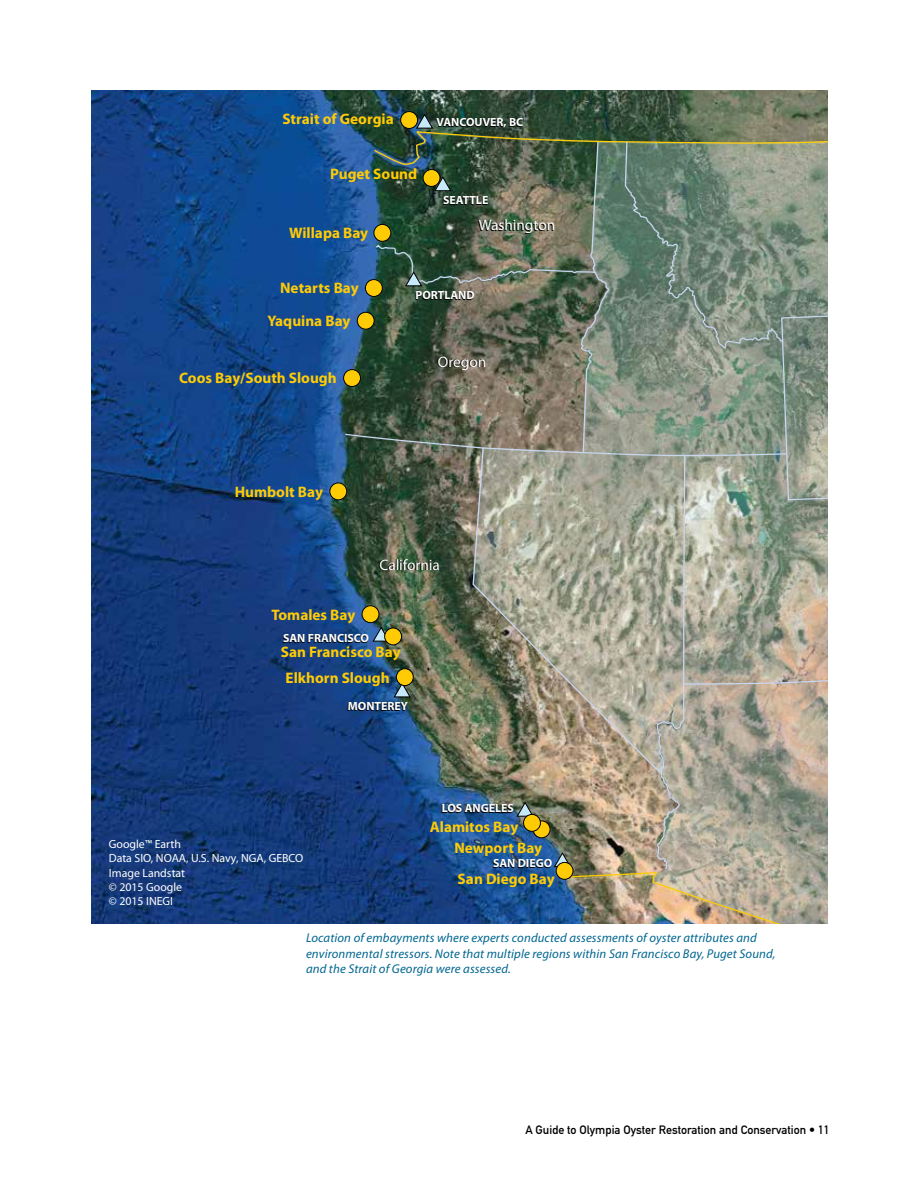
<style>
.page{position:relative;width:918px;height:1188px;background:#fff}
.page>*{position:absolute;margin:0;border:0;box-sizing:border-box;transform-origin:0 0}
.t1{font:700 15.15px/32.7px "Myriad Pro";color:#ffcb05}
.t2{font:15.15px "Myriad Pro";color:#fff}
.t3{font:italic 12.75px/15.8px "Myriad Pro";letter-spacing:.01em;color:#006690}
.t4{font:12px "DIN Mittelschrift Std";color:#000}
.t5{font:11.85px/14.4px "Myriad Pro";color:#fff}
.t6{font:700 11.85px "Myriad Pro";color:#fff}
</style>
<div class="page">
<img style="left:92px;top:90px;width:736px;height:833px">
<svg style="left:473px;top:775px;width:355px;height:148px;background:#7f8c8f"></svg>
<img style="left:344px;top:413px;width:337px;height:457px">
<svg style="left:516px;top:801px;width:18px;height:16px"></svg>
<img style="left:554px;top:852px;width:237px;height:71px">
<div style="left:400px;top:111px;width:18px;height:18px;border:1px solid #000;border-radius:50%"></div>
<div style="left:362px;top:606px;width:17px;height:17px;background:#ffcb05;border-radius:50%"></div>
<div style="left:362px;top:605px;width:17px;height:18px;border:1px solid #000;border-radius:50%"></div>
<div style="left:330px;top:483px;width:17px;height:17px;background:#ffcb05;border-radius:50%"></div>
<div style="left:330px;top:483px;width:17px;height:17px;border:1px solid #000;border-radius:50%"></div>
<div style="left:344px;top:370px;width:17px;height:17px;background:#ffcb05;border-radius:50%"></div>
<div style="left:343px;top:369px;width:18px;height:18px;border:1px solid #000;border-radius:50%"></div>
<div style="left:533px;top:821px;width:17px;height:17px;background:#ffcb05;border-radius:50%"></div>
<div style="left:533px;top:821px;width:17px;height:17px;border:1px solid #000;border-radius:50%"></div>
<div style="left:524px;top:814px;width:16px;height:17px;background:#ffcb05;border-radius:50%"></div>
<div style="left:523px;top:814px;width:18px;height:18px;border:1px solid #000;border-radius:50%"></div>
<div style="left:556px;top:862px;width:17px;height:17px;background:#ffcb05;border-radius:50%"></div>
<div style="left:556px;top:862px;width:17px;height:18px;border:1px solid #000;border-radius:50%"></div>
<div style="left:365px;top:280px;width:17px;height:16px;background:#ffcb05;border-radius:50%"></div>
<div style="left:365px;top:279px;width:18px;height:18px;border:1px solid #000;border-radius:50%"></div>
<div style="left:357px;top:312px;width:17px;height:17px;background:#ffcb05;border-radius:50%"></div>
<div style="left:357px;top:312px;width:17px;height:17px;border:1px solid #000;border-radius:50%"></div>
<img style="left:373px;top:113px;width:455px;height:662px">
<p class="t1" style="left:283px;top:103px;width:113px">Strait of Georgia</p>
<p class="t1" style="left:330px;top:157px;width:89px">Puget Sound</p>
<p class="t1" style="left:289px;top:216px;width:80px">Willapa Bay</p>
<p class="t6" style="left:437px;top:115px;width:88px">VANCOUVER, BC</p>
<p class="t6" style="left:443px;top:192px;width:47px">SEATTLE</p>
<p class="t2" style="left:479px;top:216px;width:78px">Washington</p>
<p class="t1" style="left:268px;top:271px;width:93px;text-indent:13px">Netarts Bay<br>Yaquina Bay</p>
<p class="t1" style="left:179px;top:361px;width:159px">Coos Bay/South Slough</p>
<p class="t6" style="left:416px;top:287px;width:61px">PORTLAND</p>
<p class="t2" style="left:438px;top:352px;width:50px">Oregon</p>
<p class="t1" style="left:235px;top:475px;width:90px">Humbolt Bay</p>
<p class="t2" style="left:380px;top:555px;width:62px">California</p>
<p class="t1" style="left:271px;top:598px;width:85px">Tomales Bay</p>
<p class="t6" style="left:283px;top:630px;width:88px">SAN FRANCISCO</p>
<p class="t1" style="left:281px;top:635px;width:121px">San Francisco Bay</p>
<p class="t1" style="left:285px;top:661px;width:106px">Elkhorn Slough</p>
<p class="t5" style="left:109px;top:837px;width:196px">Google™ Earth<br>Data SIO, NOAA, U.S. Navy, NGA, GEBCO<br>Image Landstat<br>© 2015 Google<br>© 2015 INEGI</p>
<p class="t6" style="left:348px;top:698px;width:61px">MONTEREY</p>
<p class="t6" style="left:442px;top:800px;width:73px">LOS ANGELES</p>
<p class="t1" style="left:455px;top:815px;width:89px;line-height:21px;text-indent:-25px">Alamitos Bay<br>Newport Bay</p>
<p class="t1" style="left:458px;top:862px;width:99px">San Diego Bay</p>
<p class="t6" style="left:493px;top:856px;width:61px">SAN DIEGO</p>
<p class="t3" style="left:306px;top:930px;width:471px">Location of embayments where experts conducted assessments of oyster attributes and environmental stressors. Note that multiple regions within San Francisco Bay, Puget Sound, and the Strait of Georgia were assessed.</p>
<p class="t4" style="left:525px;top:1123px;width:306px">A Guide to Olympia Oyster Restoration and Conservation • 11</p>
</div>
